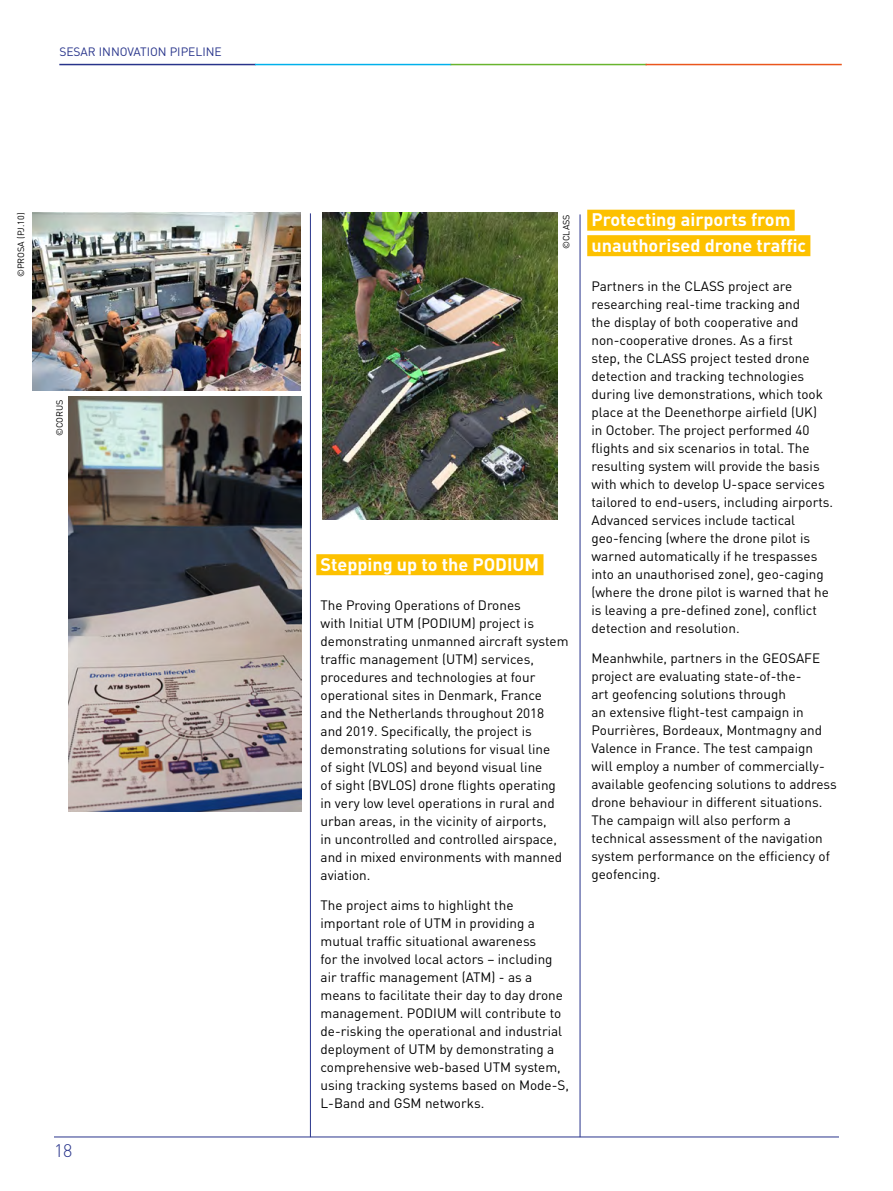
<style>
.page{position:relative;width:893px;height:1191px;background:#fff}
.page>*{position:absolute;margin:0;border:0;box-sizing:border-box;transform-origin:0 0}
.t1{font:700 18px/25.5px "DIN Pro";color:#fff}
.t2{font:300 18px "DIN Pro";color:#28348b}
.t3{font:13.5px/18px "DIN Pro";color:#000}
.t4{font:12px "DIN Pro";color:#28348b}
.t5{font:9px "DIN Pro";color:#000}
</style>
<div class="page">
<hr style="left:54px;top:1136px;width:785px;height:1px;background:#28348b">
<hr style="left:59px;top:64px;width:197px;height:1px;background:#28348b">
<hr style="left:255px;top:64px;width:196px;height:1px;background:#00b0eb">
<hr style="left:451px;top:64px;width:196px;height:1px;background:#69b42e">
<hr style="left:645px;top:64px;width:197px;height:1px;background:#ea561d">
<div style="left:316px;top:554px;width:227px;height:21px;background:#fdc100"></div>
<div style="left:587px;top:210px;width:208px;height:21px;background:#fdc100"></div>
<div style="left:587px;top:235px;width:223px;height:21px;background:#fdc100"></div>
<hr style="left:310px;top:213px;width:1px;height:924px;background:#28348b">
<hr style="left:580px;top:214px;width:1px;height:923px;background:#28348b">
<img style="left:33px;top:212px;width:267px;height:179px">
<img style="left:323px;top:213px;width:235px;height:306px">
<img style="left:68px;top:396px;width:233px;height:415px">
<p class="t4" style="left:59px;top:43px;width:164px">SESAR INNOVATION PIPELINE</p>
<p class="t5" style="left:15px;top:277px;width:66px;rotate:-90deg">©PROSA (PJ.10)</p>
<p class="t5" style="left:560px;top:249px;width:36px;rotate:-90deg">©CLASS</p>
<p class="t5" style="left:54px;top:436px;width:38px;rotate:-90deg">©CORUS</p>
<h1 class="t2" style="left:54px;top:1137px;width:20px">18</h1>
<h1 class="t1" style="left:321px;top:551px;width:220px">Stepping up to the PODIUM</h1>
<p class="t3" style="left:321px;top:596px;width:249px">The Proving Operations of Drones<br>with Initial UTM (PODIUM) project is demonstrating unmanned aircraft system traffic management (UTM) services, procedures and technologies at four operational sites in Denmark, France<br>and the Netherlands throughout 2018 and 2019. Specifically, the project is demonstrating solutions for visual line<br>of sight (VLOS) and beyond visual line<br>of sight (BVLOS) drone flights operating in very low level operations in rural and urban areas, in the vicinity of airports,<br>in uncontrolled and controlled airspace, and in mixed environments with manned aviation.</p>
<p class="t3" style="left:321px;top:896px;width:250px">The project aims to highlight the important role of UTM in providing a mutual traffic situational awareness<br>for the involved local actors – including air traffic management (ATM) - as a means to facilitate their day to day drone management. PODIUM will contribute to de-risking the operational and industrial deployment of UTM by demonstrating a comprehensive web-based UTM system, using tracking systems based on Mode-S, L-Band and GSM networks.</p>
<h1 class="t1" style="left:591px;top:206px;width:216px">Protecting airports from unauthorised drone traffic</h1>
<p class="t3" style="left:591px;top:277px;width:243px">Partners in the CLASS project are researching real-time tracking and<br>the display of both cooperative and non-cooperative drones. As a first<br>step, the CLASS project tested drone detection and tracking technologies during live demonstrations, which took place at the Deenethorpe airfield (UK)<br>in October. The project performed 40 flights and six scenarios in total. The resulting system will provide the basis with which to develop U-space services tailored to end-users, including airports.<br>Advanced services include tactical geo-fencing (where the drone pilot is warned automatically if he trespasses into an unauthorised zone), geo-caging (where the drone pilot is warned that he is leaving a pre-defined zone), conflict detection and resolution.</p>
<p class="t3" style="left:591px;top:649px;width:247px">Meanhwhile, partners in the GEOSAFE project are evaluating state-of-the-<br>art geofencing solutions through<br>an extensive flight-test campaign in Pourrières, Bordeaux, Montmagny and Valence in France. The test campaign will employ a number of commercially&shy;available geofencing solutions to address drone behaviour in different situations.<br>The campaign will also perform a technical assessment of the navigation system performance on the efficiency of geofencing.</p>
</div>
